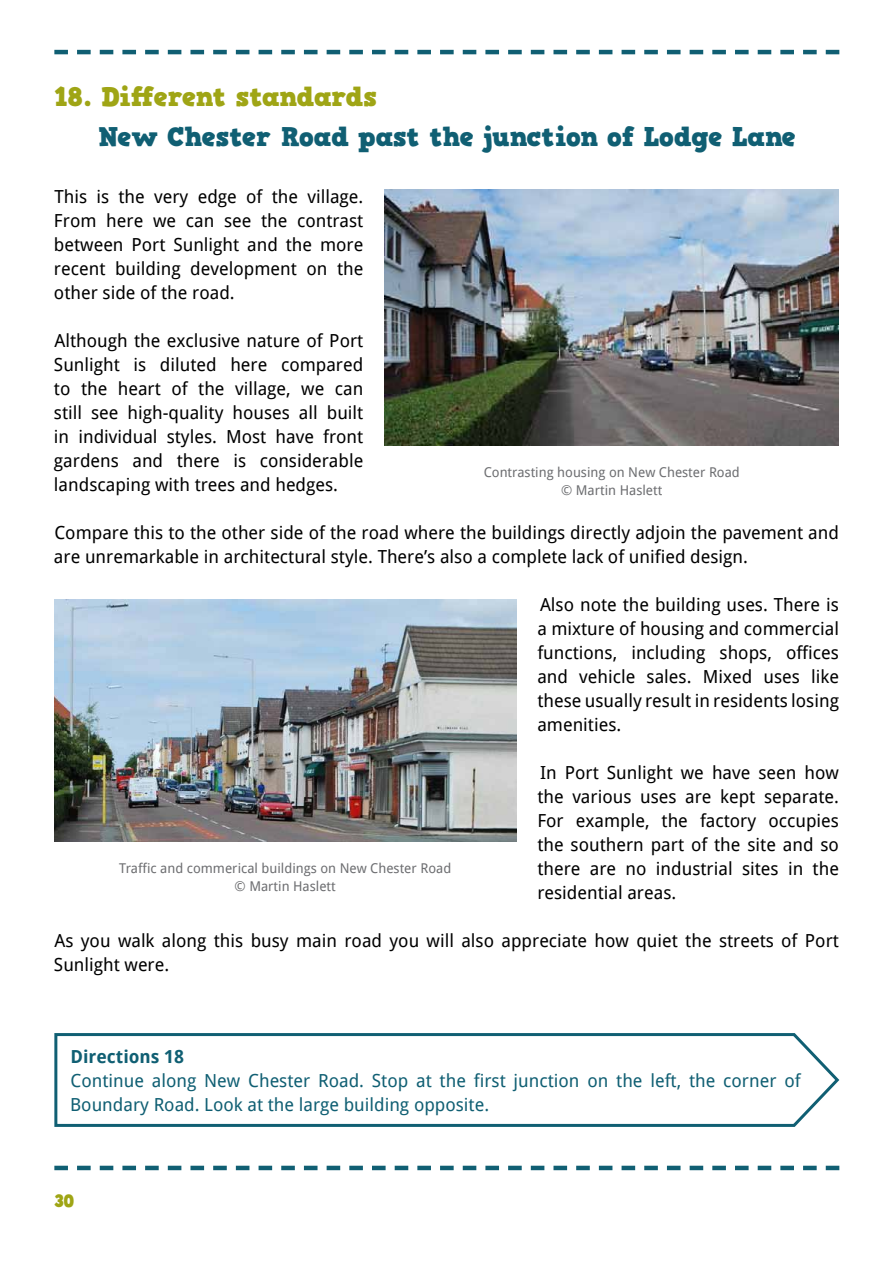
<style>
.page{position:relative;width:893px;height:1263px;background:#fff}
.page>*{position:absolute;margin:0;border:0;box-sizing:border-box;transform-origin:0 0}
.t1{font:27px "HVD Comic Serif Pro";color:#105f73}
.t2{font:27px "HVD Comic Serif Pro";color:#9fa515}
.t3{font:18px/24px "Droid Sans";color:#000;text-align:justify}
.t4{font:18px/24px "Droid Sans";color:#105f73}
.t5{font:700 18px "Droid Sans";color:#105f73}
.t6{font:18px "HVD Comic Serif Pro";color:#9fa515}
.t7{font:13.5px/18px "Droid Sans";color:#6d6e71;text-align:center}
</style>
<div class="page">
<svg style="left:54px;top:50px;width:785px;height:4px"></svg>
<svg style="left:54px;top:1166px;width:785px;height:4px"></svg>
<img style="left:385px;top:189px;width:454px;height:256px">
<img style="left:54px;top:600px;width:462px;height:241px">
<svg style="left:54px;top:1033px;width:786px;height:94px"></svg>
<h1 class="t2" style="left:54px;top:76px;width:325px">18. Different standards</h1>
<h1 class="t1" style="left:99px;top:116px;width:698px">New Chester Road past the junction of Lodge Lane</h1>
<p class="t3" style="left:54px;top:185px;width:311px">This is the very edge of the village.<br>From here we can see the contrast between Port Sunlight and the more recent building development on the other side of the road.</p>
<p class="t3" style="left:54px;top:329px;width:311px">Although the exclusive nature of Port Sunlight is diluted here compared to the heart of the village, we can still see high-quality houses all built in individual styles. Most have front gardens and there is considerable landscaping with trees and hedges.</p>
<p class="t3" style="left:54px;top:521px;width:786px">Compare this to the other side of the road where the buildings directly adjoin the pavement and are unremarkable in architectural style. There’s also a complete lack of unified design.</p>
<p class="t3" style="left:537px;top:593px;width:303px">Also note the building uses. There is a mixture of housing and commercial functions, including shops, offices and vehicle sales. Mixed uses like these usually result in residents losing amenities.</p>
<p class="t3" style="left:537px;top:760px;width:303px">In Port Sunlight we have seen how the various uses are kept separate.<br>For example, the factory occupies the southern part of the site and so there are no industrial sites in the residential areas.</p>
<p class="t3" style="left:54px;top:929px;width:786px">As you walk along this busy main road you will also appreciate how quiet the streets of Port<br>Sunlight were.</p>
<p class="t7" style="left:484px;top:463px;width:258px">Contrasting housing on New Chester Road © Martin Haslett</p>
<p class="t7" style="left:119px;top:859px;width:333px">Traffic and commerical buildings on New Chester Road © Martin Haslett</p>
<p class="t5" style="left:71px;top:1046px;width:115px">Directions 18</p>
<p class="t4" style="left:70px;top:1068px;width:732px">Continue along New Chester Road. Stop at the first junction on the left, the corner of<br>Boundary Road. Look at the large building opposite.</p>
<p class="t6" style="left:54px;top:1187px;width:22px">30</p>
</div>
